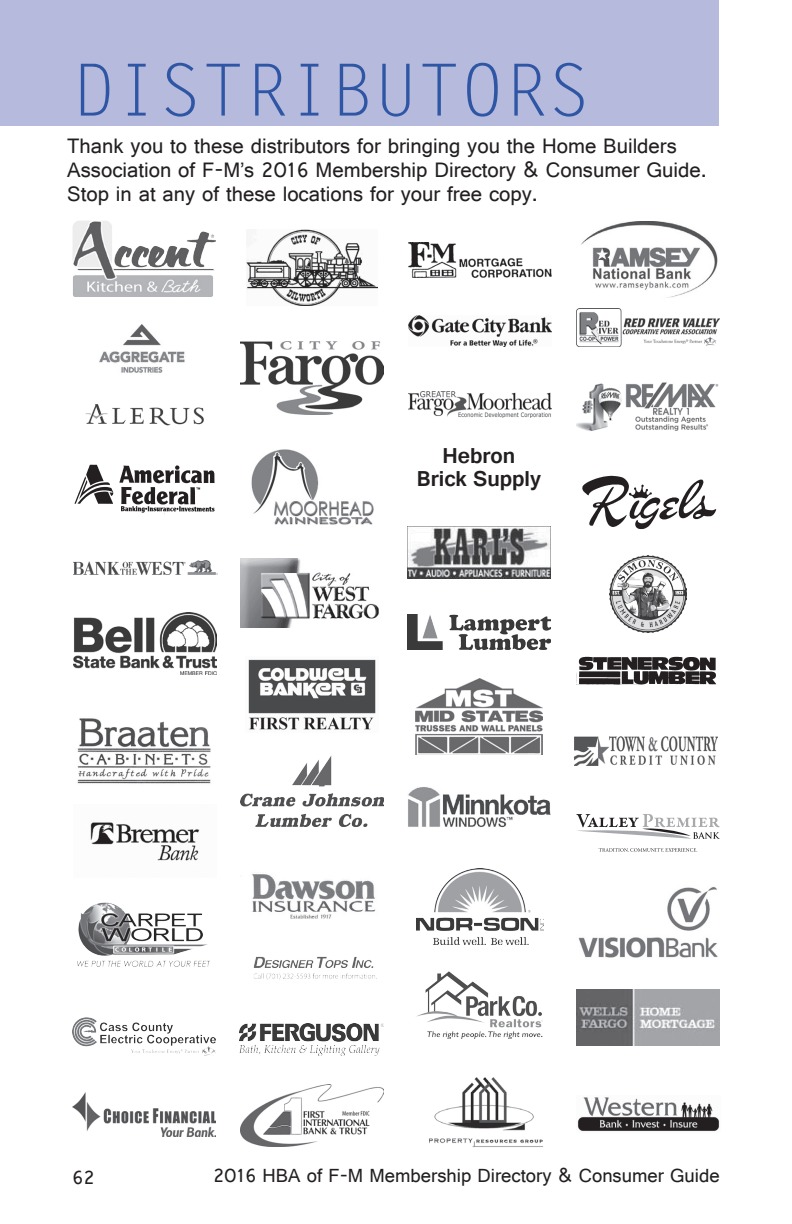
<style>
.page{position:relative;width:792px;height:1224px;background:#fff}
.page>*{position:absolute;margin:0;border:0;box-sizing:border-box;transform-origin:0 0}
.t1{font:72px "Letter Gothic Std";color:#2f56a4}
.t2{font:700 22.8px/22.8px "Gautami";color:#231f20;text-align:center}
.t3{font:22px/24px "Gautami";color:#231f20}
.t4{font:20px "Gautami";color:#231f20}
</style>
<div class="page">
<div style="left:0;top:0;width:719px;height:126px;background:#b6badc"></div>
<img style="left:73px;top:221px;width:142px;height:76px">
<img style="left:85px;top:404px;width:119px;height:22px">
<img style="left:99px;top:324px;width:86px;height:49px">
<img style="left:74px;top:464px;width:141px;height:50px">
<img style="left:73px;top:560px;width:144px;height:15px">
<img style="left:73px;top:612px;width:144px;height:62px">
<img style="left:77px;top:718px;width:134px;height:66px">
<img style="left:90px;top:822px;width:110px;height:39px">
<img style="left:77px;top:902px;width:133px;height:65px">
<img style="left:72px;top:1017px;width:94px;height:30px">
<img style="left:72px;top:1093px;width:144px;height:44px">
<img style="left:247px;top:230px;width:130px;height:76px">
<img style="left:240px;top:341px;width:144px;height:73px">
<img style="left:251px;top:449px;width:123px;height:76px">
<img style="left:240px;top:559px;width:139px;height:68px">
<img style="left:248px;top:659px;width:128px;height:71px">
<img style="left:240px;top:756px;width:144px;height:71px">
<img style="left:252px;top:874px;width:124px;height:45px">
<img style="left:253px;top:956px;width:124px;height:24px">
<img style="left:240px;top:1024px;width:144px;height:31px">
<img style="left:240px;top:1085px;width:144px;height:61px">
<img style="left:408px;top:242px;width:144px;height:36px">
<img style="left:408px;top:315px;width:144px;height:32px">
<img style="left:408px;top:391px;width:144px;height:26px">
<img style="left:407px;top:527px;width:144px;height:52px">
<img style="left:407px;top:614px;width:144px;height:36px">
<img style="left:415px;top:679px;width:128px;height:76px">
<img style="left:408px;top:787px;width:143px;height:41px">
<img style="left:416px;top:868px;width:128px;height:77px">
<img style="left:416px;top:971px;width:127px;height:67px">
<img style="left:429px;top:1078px;width:114px;height:69px">
<img style="left:581px;top:221px;width:137px;height:76px">
<img style="left:576px;top:309px;width:144px;height:37px">
<img style="left:576px;top:382px;width:143px;height:49px">
<img style="left:582px;top:475px;width:135px;height:55px">
<img style="left:610px;top:556px;width:76px;height:76px">
<img style="left:576px;top:656px;width:140px;height:28px">
<img style="left:574px;top:736px;width:144px;height:30px">
<svg style="left:576px;top:814px;width:144px;height:25px"></svg>
<svg style="left:599px;top:848px;width:99px;height:4px"></svg>
<img style="left:578px;top:887px;width:140px;height:71px">
<img style="left:576px;top:989px;width:144px;height:57px">
<img style="left:577px;top:1097px;width:143px;height:34px">
<h1 class="t1" style="left:72px;top:49px;width:520px">DISTRIBUTORS</h1>
<p class="t3" style="left:67px;top:133px;width:641px">Thank you to these distributors for bringing you the Home Builders<br>Association of F-M’s 2016 Membership Directory &amp; Consumer Guide.<br>Stop in at any of these locations for your free copy.</p>
<p class="t2" style="left:417px;top:444px;width:126px">Hebron<br>Brick Supply</p>
<p class="t4" style="left:72px;top:1166px;width:24px">62</p>
<p class="t4" style="left:213px;top:1164px;width:508px">2016 HBA of F-M Membership Directory &amp; Consumer Guide</p>
</div>
